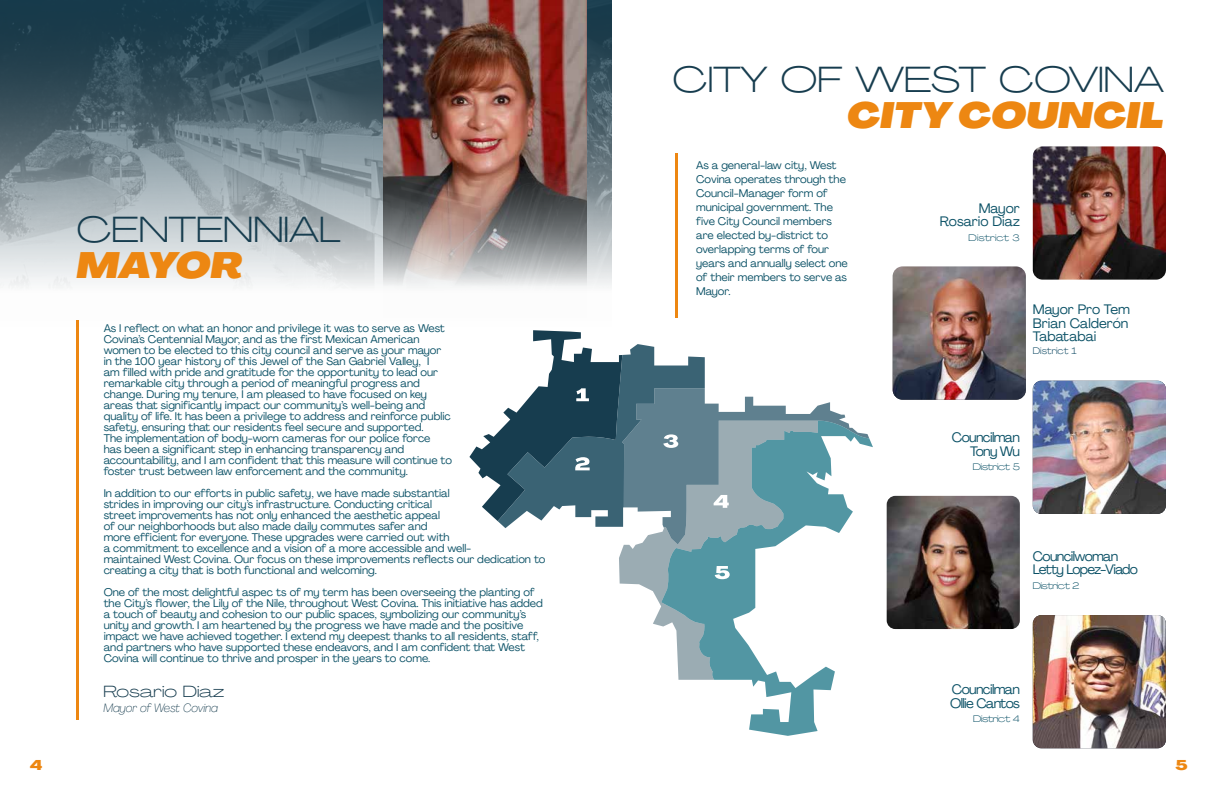
<style>
.page{position:relative;width:1224px;height:792px;background:#fff}
.page>*{position:absolute;margin:0;border:0;box-sizing:border-box;transform-origin:0 0}
.t1{font:300 36px "Agrandir Grand";color:#173d4f}
.t2{font:italic 900 expanded 36px "Agrandir";color:#ed8712}
.t3{font:300 16px "Agrandir Grand";color:#173d4f}
.t4{font:800 14px "Agrandir Grand";color:#ed8712}
.t5{font:13.6px/13.6px "Agrandir";letter-spacing:-.05em;color:#0b5166}
.t6{font:13.6px/13.6px "Agrandir";color:#0b5166;text-align:right}
.t7{font:italic 100 12px "Agrandir";color:#173d4f}
.t8{font:11px/11px "Agrandir";color:#0b5166}
.t9{font:300 9.4px "Agrandir Grand";letter-spacing:-.05em;color:#0b5166}
.t10{font:300 9.4px "Agrandir Grand";color:#0b5166}
.t11{font:300 expanded 9.4px "Agrandir";color:#08445f}
</style>
<div class="page">
<hr style="left:76px;top:320px;width:2px;height:400px;background:#ed8712">
<hr style="left:676px;top:153px;width:2px;height:165px;background:#ed8712">
<svg style="left:0;top:0;width:612px;height:288px;background:#758790"></svg>
<img style="left:1033px;top:146px;width:133px;height:134px">
<img style="left:893px;top:266px;width:133px;height:134px">
<img style="left:1033px;top:381px;width:133px;height:133px">
<img style="left:887px;top:496px;width:133px;height:133px">
<img style="left:1033px;top:615px;width:133px;height:133px">
<img style="left:383px;top:1px;width:203px;height:287px">
<svg style="left:705px;top:396px;width:141px;height:24px"></svg>
<svg style="left:705px;top:420px;width:168px;height:316px"></svg>
<svg style="left:619px;top:421px;width:199px;height:259px"></svg>
<svg style="left:469px;top:330px;width:236px;height:198px"></svg>
<svg style="left:715px;top:566px;width:15px;height:13px"></svg>
<svg style="left:714px;top:495px;width:15px;height:13px"></svg>
<h1 class="t1" style="left:76px;top:207px;width:266px">CENTENNIAL</h1>
<h1 class="t2" style="left:76px;top:242px;width:168px">MAYOR</h1>
<p class="t8" style="left:104px;top:323px;width:350px">As I reflect on what an honor and privilege it was to serve as West Covina’s Centennial Mayor, and as the first Mexican American women to be elected to this city council and serve as your mayor in the 100 year history of this Jewel of the San Gabriel Valley, I<br>am filled with pride and gratitude for the opportunity to lead our remarkable city through a period of meaningful progress and change. During my tenure, I am pleased to have focused on key areas that significantly impact our community’s well-being and quality of life. It has been a privilege to address and reinforce public safety, ensuring that our residents feel secure and supported.<br>The implementation of body-worn cameras for our police force<br>has been a significant step in enhancing transparency and accountability, and I am confident that this measure will continue to foster trust between law enforcement and the community.</p>
<p class="t8" style="left:104px;top:488px;width:443px">In addition to our efforts in public safety, we have made substantial<br>strides in improving our city’s infrastructure. Conducting critical<br>street improvements has not only enhanced the aesthetic appeal<br>of our neighborhoods but also made daily commutes safer and<br>more efficient for everyone. These upgrades were carried out with<br>a commitment to excellence and a vision of a more accessible and well-<br>maintained West Covina. Our focus on these improvements reflects our dedication to creating a city that is both functional and welcoming.</p>
<p class="t8" style="left:104px;top:587px;width:441px">One of the most delightful aspec ts of my term has been overseeing the planting of the City’s flower, the Lily of the Nile, throughout West Covina. This initiative has added a touch of beauty and cohesion to our public spaces, symbolizing our community’s unity and growth. I am heartened by the progress we have made and the positive impact we have achieved together. I extend my deepest thanks to all residents, staff, and partners who have supported these endeavors, and I am confident that West Covina will continue to thrive and prosper in the years to come.</p>
<h2 class="t3" style="left:104px;top:682px;width:122px">Rosario Diaz</h2>
<p class="t7" style="left:104px;top:701px;width:116px">Mayor of West Covina</p>
<h1 class="t1" style="left:672px;top:57px;width:493px">CITY OF WEST COVINA</h1>
<h1 class="t2" style="left:847px;top:92px;width:319px">CITY COUNCIL</h1>
<p class="t8" style="left:696px;top:158px;width:153px;line-height:14px">As a general-law city, West<br>Covina operates through the<br>Council-Manager form of municipal government. The five City Council members are elected by-district to overlapping terms of four years and annually select one of their members to serve as<br>Mayor.</p>
<p class="t6" style="left:940px;top:201px;width:82px">Mayor<br>Rosario Diaz</p>
<p class="t10" style="left:969px;top:232px;width:53px">District 3</p>
<p class="t6" style="left:1033px;top:303px;width:99px;text-align:left">Mayor Pro Tem<br>Brian Calderón<br>Tabatabai</p>
<p class="t11" style="left:1033px;top:345px;width:45px">District 1</p>
<p class="t5" style="left:952px;top:431px;width:69px;text-align:right">Councilman<br>Tony Wu</p>
<p class="t9" style="left:973px;top:461px;width:48px">District 5</p>
<p class="t5" style="left:1033px;top:549px;width:107px">Councilwoman<br>Letty Lopez-Viado</p>
<p class="t9" style="left:1033px;top:580px;width:48px">District 2</p>
<p class="t5" style="left:950px;top:682px;width:71px">Councilman<br>Ollie Cantos</p>
<p class="t9" style="left:973px;top:713px;width:48px">District 4</p>
<p class="t4" style="left:30px;top:757px;width:14px">4</p>
<p class="t4" style="left:1176px;top:757px;width:14px">5</p>
</div>
